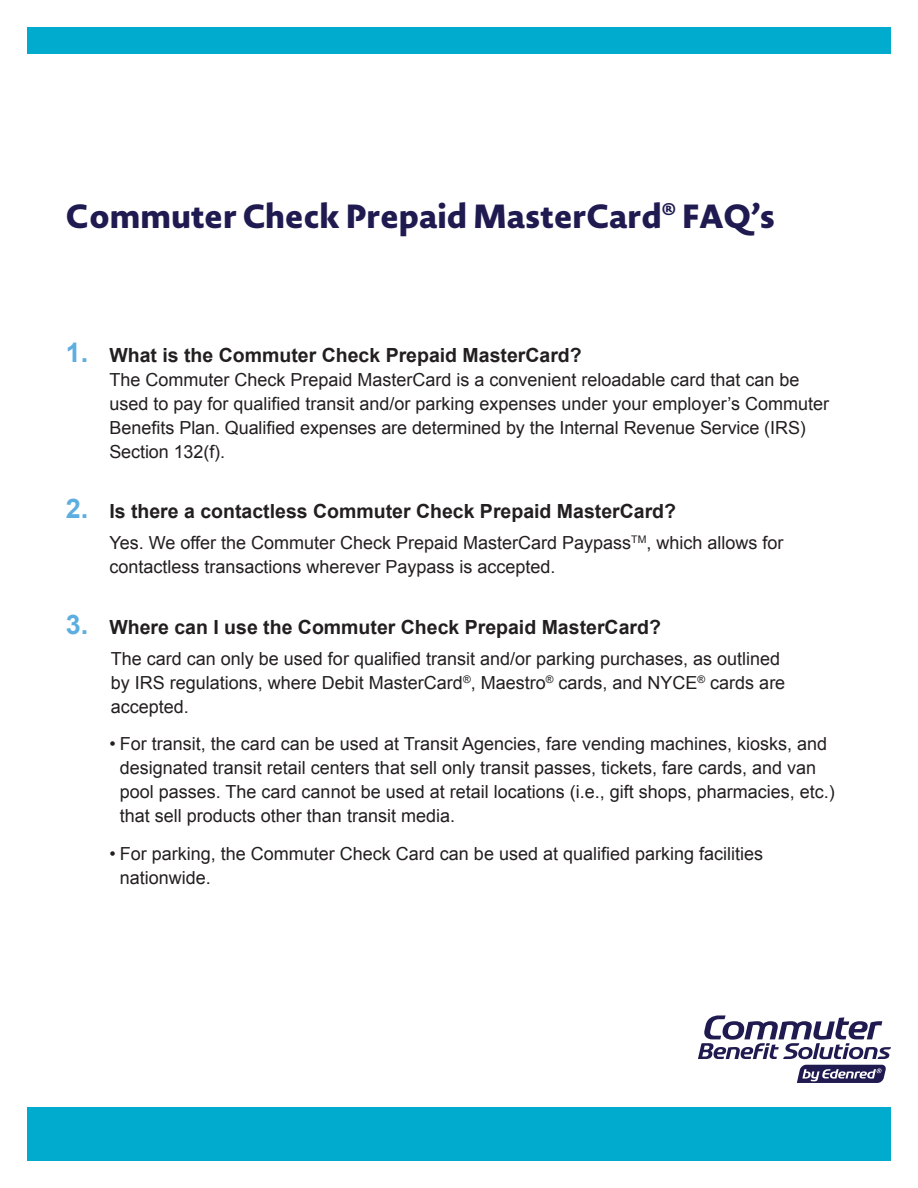
<style>
.page{position:relative;width:918px;height:1188px;background:#fff}
.page>*{position:absolute;margin:0;border:0;box-sizing:border-box;transform-origin:0 0}
.t1{font:800 33px "Novel Sans Pro";color:#1f1a4f}
.t2{font:700 19.5px "Arial";color:#231f20}
.t3{font:18px/24px "Arial";color:#231f20}
.s1{font-size:27px;color:#5daee0}
</style>
<div class="page">
<div style="left:27px;top:27px;width:864px;height:27px;background:#00abcd"></div>
<div style="left:27px;top:1107px;width:864px;height:54px;background:#00abcd"></div>
<svg style="left:797px;top:1065px;width:89px;height:18px;background:#56537a"></svg>
<svg style="left:698px;top:1015px;width:193px;height:44px"></svg>
<p class="t1" style="left:66px;top:191px;width:711px">Commuter Check Prepaid MasterCard<sup>®</sup> FAQ’s</p>
<p class="t2" style="left:66px;top:342px;width:517px"><span class="s1">1.</span> What is the Commuter Check Prepaid MasterCard?</p>
<p class="t3" style="left:109px;top:367px;width:721px">The Commuter Check Prepaid MasterCard is a convenient reloadable card that can be used to pay for qualified transit and/or parking expenses under your employer’s Commuter Benefits Plan. Qualified expenses are determined by the Internal Revenue Service (IRS)<br>Section 132(f).</p>
<p class="t2" style="left:66px;top:498px;width:612px"><span class="s1">2.</span> Is there a contactless Commuter Check Prepaid MasterCard?</p>
<p class="t3" style="left:109px;top:531px;width:676px">Yes. We offer the Commuter Check Prepaid MasterCard Paypass<sup>TM</sup>, which allows for contactless transactions wherever Paypass is accepted.</p>
<p class="t2" style="left:66px;top:614px;width:597px"><span class="s1">3.</span> Where can I use the Commuter Check Prepaid MasterCard?</p>
<p class="t3" style="left:111px;top:646px;width:676px">The card can only be used for qualified transit and/or parking purchases, as outlined by IRS regulations, where Debit MasterCard<sup>®</sup>, Maestro<sup>®</sup> cards, and NYCE<sup>®</sup> cards are accepted.</p>
<p class="t3" style="left:120px;top:732px;width:717px;text-indent:-10px">• For transit, the card can be used at Transit Agencies, fare vending machines, kiosks, and designated transit retail centers that sell only transit passes, tickets, fare cards, and van pool passes. The card cannot be used at retail locations (i.e., gift shops, pharmacies, etc.) that sell products other than transit media.</p>
<p class="t3" style="left:120px;top:841px;width:645px;text-indent:-10px">• For parking, the Commuter Check Card can be used at qualified parking facilities nationwide.</p>
</div>
